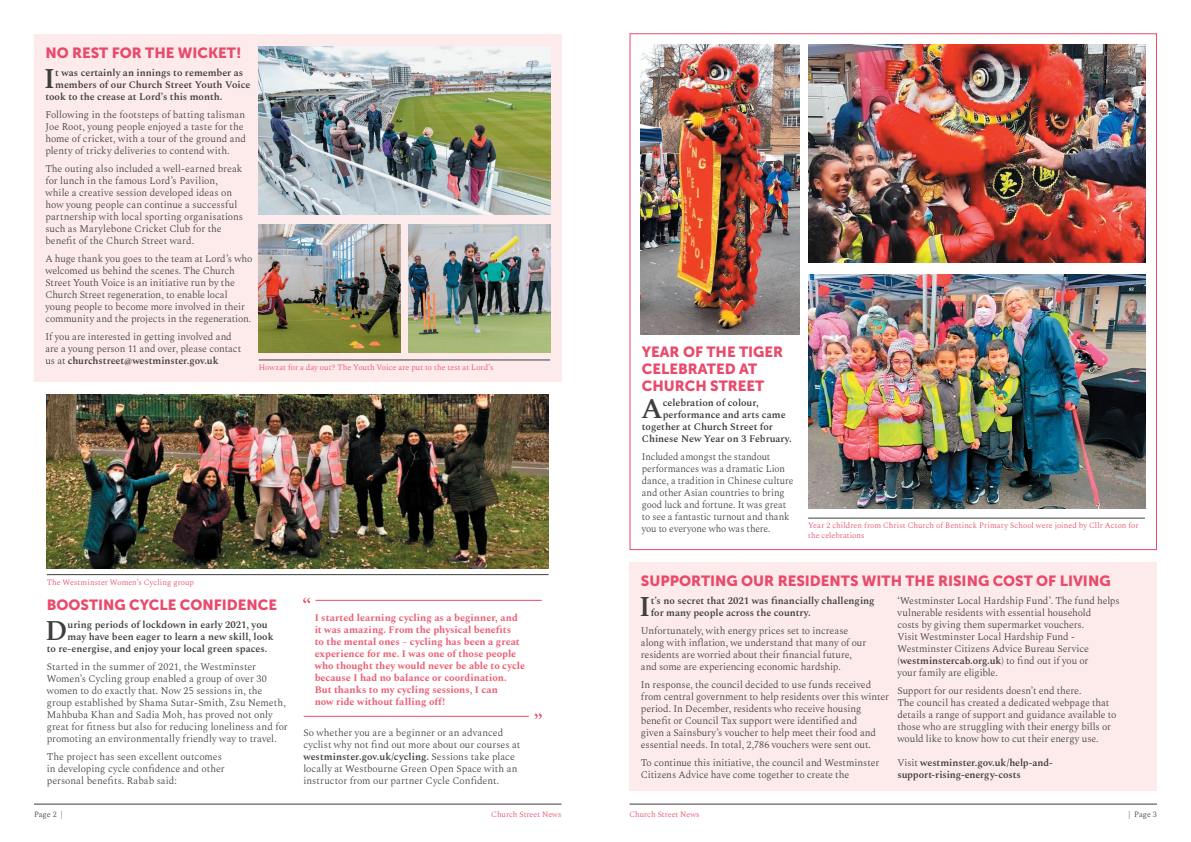
<style>
.page{position:relative;width:1191px;height:842px;background:#fff}
.page>*{position:absolute;margin:0;border:0;box-sizing:border-box;transform-origin:0 0}
.t1{font:600 28.2px "Spectral";color:#3e3e3f}
.t2{font:14.7px/17px "Museo Sans 900";color:#e94a6b}
.t3{font:300 10px/12px "Spectral";letter-spacing:-.005em;color:#3e3e3f}
.t4{font:600 10px/12px "Spectral";color:#3e3e3f}
.t5{font:700 10px/12px "Spectral";letter-spacing:.005em;color:#eb5f75}
.t6{font:300 8px/9.6px "Spectral";letter-spacing:.005em;color:#e94a6b}
.t7{font:300 8px "Spectral";letter-spacing:-.005em;color:#3e3e3f}
.s1{font-weight:600}
.s2{font-weight:300}
</style>
<div class="page">
<hr style="left:629px;top:804px;width:528px;height:1px;background:#3e3e3f">
<hr style="left:34px;top:804px;width:527px;height:1px;background:#3e3e3f">
<div style="left:34px;top:35px;width:527px;height:347px;background:#fcebea"></div>
<hr style="left:259px;top:360px;width:291px;height:1px;background:#3e3e3f">
<img style="left:259px;top:46px;width:291px;height:168px">
<div style="left:629px;top:562px;width:528px;height:228px;background:#fcebea"></div>
<img style="left:259px;top:225px;width:141px;height:127px">
<img style="left:408px;top:225px;width:142px;height:127px">
<img style="left:47px;top:394px;width:501px;height:174px">
<hr style="left:47px;top:574px;width:501px;height:1px;background:#3e3e3f">
<img style="left:641px;top:44px;width:158px;height:290px">
<img style="left:808px;top:44px;width:337px;height:218px">
<svg style="left:303px;top:597px;width:7px;height:6px"></svg>
<hr style="left:315px;top:600px;width:227px;height:1px;background:#e94a6b">
<svg style="left:534px;top:713px;width:8px;height:6px"></svg>
<hr style="left:304px;top:716px;width:225px;height:1px;background:#e94a6b">
<img style="left:808px;top:274px;width:337px;height:234px">
<hr style="left:808px;top:518px;width:336px;height:1px;background:#3e3e3f">
<h2 class="t2" style="left:45px;top:44px;width:197px">NO REST FOR THE WICKET!</h2>
<h1 class="t1" style="left:44px;top:58px;width:13px">I</h1>
<p class="t4" style="left:55px;top:66px;width:190px">t was certainly an innings to remember as</p>
<p class="t4" style="left:55px;top:78px;width:197px">members of our Church Street Youth Voice</p>
<p class="t4" style="left:45px;top:90px;width:179px">took to the crease at Lord’s this month.</p>
<p class="t3" style="left:45px;top:108px;width:202px">Following in the footsteps of batting talisman Joe Root, young people enjoyed a taste for the home of cricket, with a tour of the ground and plenty of tricky deliveries to contend with.</p>
<p class="t3" style="left:45px;top:162px;width:199px">The outing also included a well-earned break for lunch in the famous Lord’s Pavilion, while a creative session developed ideas on how young people can continue a successful partnership with local sporting organisations such as Marylebone Cricket Club for the benefit of the Church Street ward.</p>
<p class="t3" style="left:45px;top:252px;width:208px">A huge thank you goes to the team at Lord’s who welcomed us behind the scenes. The Church Street Youth Voice is an initiative run by the Church Street regeneration, to enable local young people to become more involved in their community and the projects in the regeneration.</p>
<p class="t3" style="left:45px;top:330px;width:197px">If you are interested in getting involved and are a young person 11 and over, please contact us at <span class="s1">churchstreet@westminster.gov.uk</span></p>
<p class="t6" style="left:259px;top:362px;width:236px">Howzat for a day out? The Youth Voice are put to the test at Lord’s</p>
<p class="t6" style="left:47px;top:577px;width:149px">The Westminster Women’s Cycling group</p>
<h2 class="t2" style="left:47px;top:596px;width:232px">BOOSTING CYCLE CONFIDENCE</h2>
<h1 class="t1" style="left:45px;top:610px;width:24px">D</h1>
<p class="t4" style="left:68px;top:618px;width:201px">uring periods of lockdown in early 2021, you</p>
<p class="t4" style="left:68px;top:630px;width:207px">may have been eager to learn a new skill, look</p>
<p class="t4" style="left:47px;top:642px;width:222px">to re-energise, and enjoy your local green spaces.</p>
<p class="t3" style="left:47px;top:660px;width:242px">Started in the summer of 2021, the Westminster Women’s Cycling group enabled a group of over 30 women to do exactly that. Now 25 sessions in, the group established by Shama Sutar-Smith, Zsu Nemeth, Mahbuba Khan and Sadia Moh, has proved not only great for fitness but also for reducing loneliness and for promoting an environmentally friendly way to travel.</p>
<p class="t3" style="left:47px;top:750px;width:179px">The project has seen excellent outcomes in developing cycle confidence and other personal benefits. Rabab said:</p>
<p class="t5" style="left:315px;top:611px;width:212px">I started learning cycling as a beginner, and it was amazing. From the physical benefits<br>to the mental ones – cycling has been a great experience for me. I was one of those people who thought they would never be able to cycle because I had no balance or coordination.<br>But thanks to my cycling sessions, I can<br>now ride without falling off!</p>
<p class="t3" style="left:303px;top:726px;width:218px">So whether you are a beginner or an advanced cyclist why not find out more about our courses at <span class="s1">westminster.gov.uk/cycling.</span> Sessions take place locally at Westbourne Green Open Space with an instructor from our partner Cycle Confident.</p>
<h2 class="t2" style="left:642px;top:343px;width:143px">YEAR OF THE TIGER<br>CELEBRATED AT<br>CHURCH STREET</h2>
<h1 class="t1" style="left:641px;top:388px;width:23px">A</h1>
<p class="t4" style="left:662px;top:396px;width:97px">celebration of colour,</p>
<p class="t4" style="left:662px;top:408px;width:124px">performance and arts came</p>
<p class="t4" style="left:642px;top:420px;width:133px">together at Church Street for</p>
<p class="t4" style="left:642px;top:432px;width:151px">Chinese New Year on 3 February.</p>
<p class="t3" style="left:642px;top:450px;width:153px">Included amongst the standout performances was a dramatic Lion dance, a tradition in Chinese culture and other Asian countries to bring good luck and fortune. It was great to see a fantastic turnout and thank you to everyone who was there.</p>
<p class="t6" style="left:808px;top:520px;width:332px">Year 2 children from Christ Church of Bentinck Primary School were joined by Cllr Acton for the celebrations</p>
<h2 class="t2" style="left:641px;top:572px;width:471px">SUPPORTING OUR RESIDENTS WITH THE RISING COST OF LIVING</h2>
<h1 class="t1" style="left:639px;top:586px;width:13px">I</h1>
<p class="t4" style="left:650px;top:594px;width:225px">t’s no secret that 2021 was financially challenging for many people across the country.</p>
<p class="t3" style="left:641px;top:624px;width:227px">Unfortunately, with energy prices set to increase along with inflation, we understand that many of our residents are worried about their financial future, and some are experiencing economic hardship.</p>
<p class="t3" style="left:641px;top:678px;width:250px">In response, the council decided to use funds received from central government to help residents over this winter period. In December, residents who receive housing benefit or Council Tax support were identified and<br>given a Sainsbury’s voucher to help meet their food and essential needs. In total, 2,786 vouchers were sent out.</p>
<p class="t3" style="left:641px;top:756px;width:240px">To continue this initiative, the council and Westminster<br>Citizens Advice have come together to create the</p>
<p class="t3" style="left:897px;top:594px;width:224px">‘Westminster Local Hardship Fund’. The fund helps vulnerable residents with essential household<br>costs by giving them supermarket vouchers.<br>Visit Westminster Local Hardship Fund - Westminster Citizens Advice Bureau Service (<span class="s1">westminstercab.org.uk</span>) to find out if you or<br>your family are eligible.</p>
<p class="t3" style="left:897px;top:684px;width:220px">Support for our residents doesn’t end there.<br>The council has created a dedicated webpage that details a range of support and guidance available to those who are struggling with their energy bills or would like to know how to cut their energy use.</p>
<p class="t4" style="left:897px;top:756px;width:157px"><span class="s2">Visit</span> westminster.gov.uk/help-and&shy;support-rising-energy-costs</p>
<p class="t7" style="left:34px;top:808px;width:30px">Page 2 |</p>
<p class="t6" style="left:491px;top:809px;width:72px">Church Street News</p>
<p class="t6" style="left:629px;top:809px;width:72px">Church Street News</p>
<p class="t7" style="left:1128px;top:808px;width:30px">| Page 3</p>
</div>
